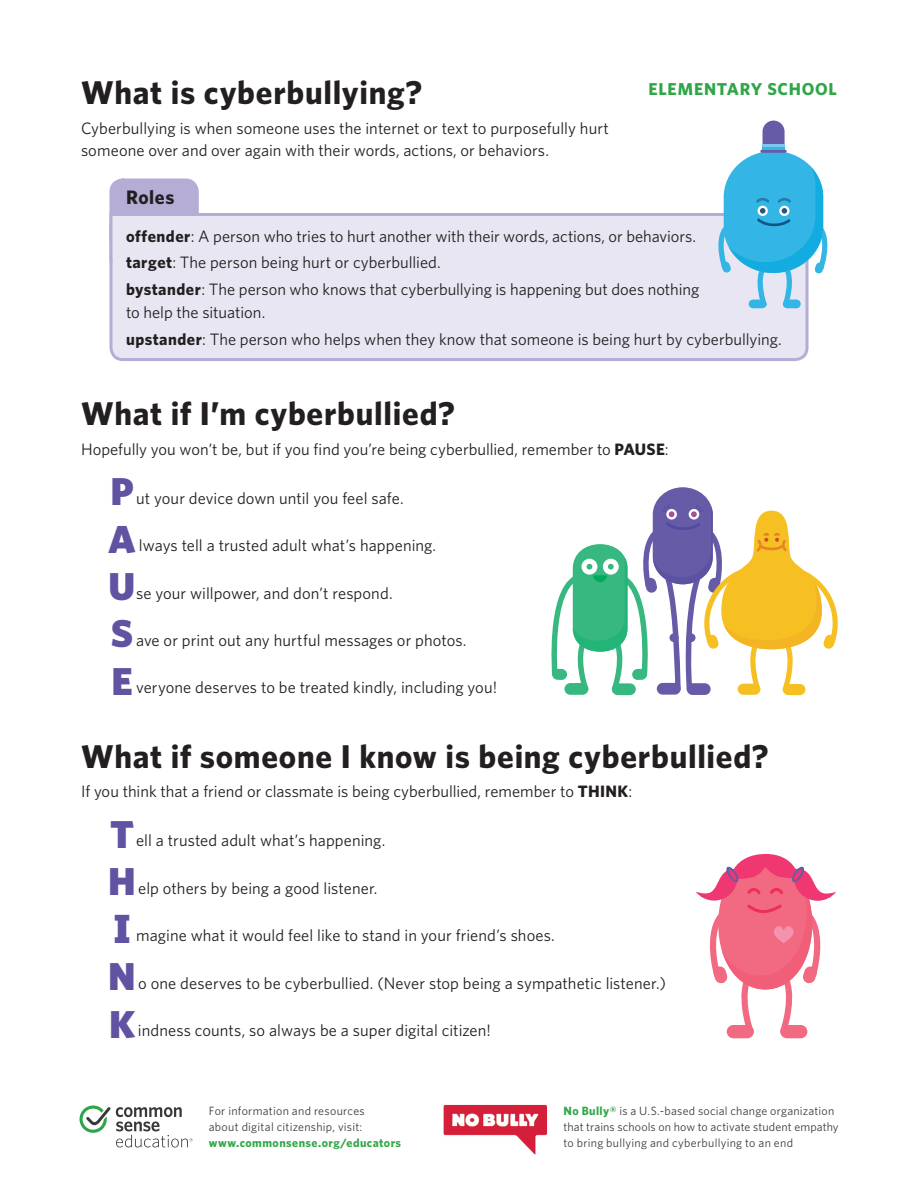
<style>
.page{position:relative;width:918px;height:1188px;background:#fff}
.page>*{position:absolute;margin:0;border:0;box-sizing:border-box;transform-origin:0 0}
.t1{font:900 39px "Whitney";color:#6152a2}
.t2{font:800 39px "Memphis";color:#6152a2}
.t3{font:700 33px "Whitney";letter-spacing:.02em;color:#231f20}
.t4{font:700 19.5px "Whitney";letter-spacing:.03em;color:#231f20}
.t5{font:700 17.25px "Whitney";letter-spacing:.045em;color:#30a648}
.t6{font:16.5px/22.5px "Whitney";color:#231f20}
.t7{font:12px/15.8px "Whitney";letter-spacing:.02em;color:#3e3e3f}
.s1{font-weight:700}
.s2{font-weight:700;color:#33a749}
</style>
<div class="page">
<img style="left:443px;top:1105px;width:105px;height:50px">
<svg style="left:79px;top:1106px;width:114px;height:42px"></svg>
<div style="left:111px;top:180px;width:86px;height:73px;background:#b5add5;border-radius:12px"></div>
<div style="left:110px;top:178px;width:89px;height:77px;border:3px solid #b5add5;border-radius:12px"></div>
<div style="left:111px;top:214px;width:696px;height:146px;background:#e8e6f2;border-radius:12px"></div>
<div style="left:110px;top:213px;width:699px;height:148px;border:3px solid #b5add5;border-radius:12px"></div>
<svg style="left:109px;top:212px;width:31px;height:54px"></svg>
<div style="left:724px;top:151px;width:99px;height:122px;background:#33b5e6;border-radius:48px"></div>
<div style="left:783px;top:300px;width:18px;height:8px;background:#33b5e6;border-radius:4px"></div>
<div style="left:749px;top:300px;width:17px;height:8px;background:#33b5e6;border-radius:4px"></div>
<svg style="left:760px;top:121px;width:27px;height:32px"></svg>
<hr style="left:763px;top:147px;width:22px;height:3px;background:#33b5e6">
<hr style="left:763px;top:145px;width:22px;height:2px;background:#7dc6ed">
<svg style="left:713px;top:167px;width:115px;height:140px"></svg>
<div style="left:780px;top:1025px;width:27px;height:13px;background:#f16a82;border-radius:7px"></div>
<div style="left:727px;top:1025px;width:27px;height:13px;background:#f16a82;border-radius:7px"></div>
<svg style="left:696px;top:854px;width:140px;height:180px"></svg>
<div style="left:612px;top:683px;width:24px;height:12px;background:#36b880;border-radius:6px"></div>
<div style="left:564px;top:683px;width:24px;height:12px;background:#36b880;border-radius:6px"></div>
<div style="left:687px;top:683px;width:24px;height:12px;background:#665ba7;border-radius:6px"></div>
<div style="left:657px;top:683px;width:24px;height:12px;background:#665ba7;border-radius:6px"></div>
<div style="left:653px;top:487px;width:60px;height:97px;background:#665ba7;border-radius:29px"></div>
<div style="left:783px;top:684px;width:22px;height:11px;background:#f7c022;border-radius:6px"></div>
<div style="left:738px;top:684px;width:22px;height:11px;background:#f7c022;border-radius:6px"></div>
<svg style="left:551px;top:504px;width:287px;height:188px"></svg>
<p class="t3" style="left:81px;top:73px;width:343px">What is cyberbullying?</p>
<p class="t6" style="left:81px;top:116px;width:530px">Cyberbullying is when someone uses the internet or text to purposefully hurt someone over and over again with their words, actions, or behaviors.</p>
<p class="t5" style="left:648px;top:78px;width:190px">ELEMENTARY SCHOOL</p>
<p class="t4" style="left:126px;top:185px;width:50px">Roles</p>
<p class="t6" style="left:126px;top:224px;width:572px"><span class="s1">offender</span>: A person who tries to hurt another with their words, actions, or behaviors.</p>
<p class="t6" style="left:126px;top:251px;width:316px"><span class="s1">target</span>: The person being hurt or cyberbullied.</p>
<p class="t6" style="left:126px;top:278px;width:575px"><span class="s1">bystander</span>: The person who knows that cyberbullying is happening but does nothing to help the situation.</p>
<p class="t6" style="left:126px;top:327px;width:657px"><span class="s1">upstander</span>: The person who helps when they know that someone is being hurt by cyberbullying.</p>
<p class="t3" style="left:81px;top:394px;width:375px">What if I’m cyberbullied?</p>
<p class="t6" style="left:81px;top:437px;width:589px">Hopefully you won’t be, but if you find you’re being cyberbullied, remember to <span class="s1">PAUSE</span>:</p>
<p class="t1" style="left:111px;top:468px;width:25px">P</p>
<p class="t6" style="left:136px;top:486px;width:269px">ut your device down until you feel safe.</p>
<p class="t1" style="left:108px;top:515px;width:29px">A</p>
<p class="t6" style="left:139px;top:534px;width:299px">lways tell a trusted adult what’s happening.</p>
<p class="t1" style="left:109px;top:563px;width:28px">U</p>
<p class="t6" style="left:136px;top:581px;width:258px">se your willpower, and don’t respond.</p>
<p class="t1" style="left:111px;top:610px;width:24px">S</p>
<p class="t6" style="left:136px;top:629px;width:332px">ave or print out any hurtful messages or photos.</p>
<p class="t1" style="left:111px;top:658px;width:23px">E</p>
<p class="t6" style="left:136px;top:676px;width:363px">veryone deserves to be treated kindly, including you!</p>
<p class="t3" style="left:81px;top:736px;width:689px">What if someone I know is being cyberbullied?</p>
<p class="t6" style="left:81px;top:780px;width:553px">If you think that a friend or classmate is being cyberbullied, remember to <span class="s1">THINK</span>:</p>
<p class="t1" style="left:110px;top:810px;width:25px">T</p>
<p class="t6" style="left:136px;top:829px;width:251px">ell a trusted adult what’s happening.</p>
<p class="t1" style="left:108px;top:858px;width:29px">H</p>
<p class="t6" style="left:138px;top:876px;width:241px">elp others by being a good listener.</p>
<p class="t2" style="left:113px;top:904px;width:19px">I</p>
<p class="t6" style="left:136px;top:924px;width:420px">magine what it would feel like to stand in your friend’s shoes.</p>
<p class="t1" style="left:108px;top:953px;width:29px">N</p>
<p class="t6" style="left:138px;top:971px;width:529px">o one deserves to be cyberbullied. (Never stop being a sympathetic listener.)</p>
<p class="t1" style="left:109px;top:1000px;width:28px">K</p>
<p class="t6" style="left:138px;top:1019px;width:354px">indness counts, so always be a super digital citizen!</p>
<p class="t7" style="left:209px;top:1103px;width:194px">For information and resources<br>about digital citizenship, visit: <span class="s2">www.commonsense.org/educators</span></p>
<p class="t7" style="left:563px;top:1103px;width:277px"><span class="s2">No Bully®</span> is a U.S.-based social change organization that trains schools on how to activate student empathy to bring bullying and cyberbullying to an end</p>
</div>
